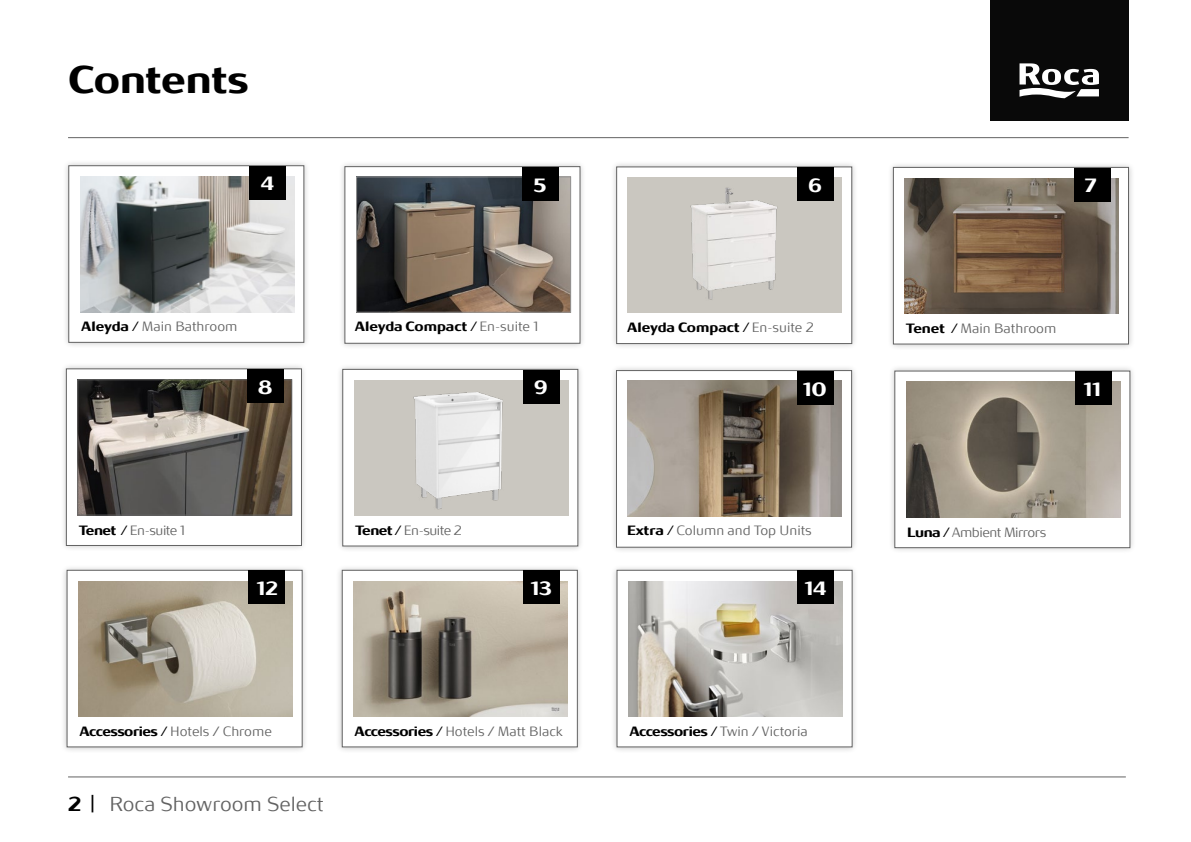
<style>
.page{position:relative;width:1191px;height:842px;background:#fff}
.page>*{position:absolute;margin:0;border:0;box-sizing:border-box;transform-origin:0 0}
.t1{font:700 43px "Roca";color:#000}
.t2{font:300 22.5px "Roca";color:#636363}
.t3{font:700 21.4px "Roca";color:#fff}
.t4{font:300 15px "Roca";color:#636363}
.t5{font:700 15px "Roca";color:#000}
.t6{font:300 15px "Roca";letter-spacing:-.03em;color:#636363}
.s1{font-weight:700;color:#000}
.s2{color:#000}
.s3{font-weight:300}
.s4{font-weight:300;color:#636363}
</style>
<div class="page">
<div style="left:62px;top:159px;width:248px;height:190px;background:#000;opacity:.22"></div>
<div style="left:69px;top:166px;width:235px;height:176px;background:#fff"></div>
<img style="left:80px;top:177px;width:214px;height:135px">
<div style="left:249px;top:166px;width:37px;height:34px;background:#000"></div>
<hr style="left:68px;top:777px;width:1057px;height:1px;background:#636363">
<div style="left:610px;top:160px;width:248px;height:190px;background:#000;opacity:.22"></div>
<div style="left:616px;top:167px;width:236px;height:177px;background:#fff;border:1px solid #636363"></div>
<div style="left:628px;top:177px;width:214px;height:136px;background:#cac7c0"></div>
<img style="left:690px;top:187px;width:88px;height:113px">
<div style="left:797px;top:167px;width:36px;height:34px;background:#000"></div>
<div style="left:338px;top:160px;width:248px;height:190px;background:#000;opacity:.22"></div>
<div style="left:345px;top:166px;width:235px;height:177px;background:#fff"></div>
<img style="left:358px;top:179px;width:211px;height:131px">
<div style="left:356px;top:177px;width:215px;height:135px;border:1px solid #939393"></div>
<div style="left:522px;top:167px;width:36px;height:34px;background:#000"></div>
<div style="left:886px;top:161px;width:248px;height:190px;background:#000;opacity:.22"></div>
<div style="left:893px;top:167px;width:235px;height:177px;background:#fff;border:1px solid #636363"></div>
<img style="left:904px;top:178px;width:214px;height:136px">
<div style="left:1074px;top:167px;width:36px;height:34px;background:#000"></div>
<hr style="left:68px;top:137px;width:1060px;height:1px;background:#636363">
<div style="left:989px;top:0;width:139px;height:120px;background:#090909"></div>
<svg style="left:1019px;top:63px;width:80px;height:35px"></svg>
<div style="left:610px;top:364px;width:247px;height:190px;background:#000;opacity:.22"></div>
<div style="left:616px;top:370px;width:235px;height:177px;background:#fff;border:1px solid #636363"></div>
<img style="left:627px;top:381px;width:214px;height:135px">
<div style="left:796px;top:371px;width:37px;height:34px;background:#000"></div>
<div style="left:336px;top:363px;width:248px;height:189px;background:#000;opacity:.22"></div>
<div style="left:342px;top:369px;width:236px;height:177px;background:#fff;border:1px solid #636363"></div>
<img style="left:354px;top:380px;width:214px;height:136px">
<div style="left:523px;top:369px;width:37px;height:34px;background:#000"></div>
<div style="left:60px;top:362px;width:247px;height:190px;background:#000;opacity:.22"></div>
<div style="left:66px;top:369px;width:235px;height:177px;background:#fff;border:1px solid #636363"></div>
<img style="left:80px;top:382px;width:210px;height:131px">
<div style="left:78px;top:380px;width:214px;height:135px;border:1px solid #636363"></div>
<div style="left:247px;top:369px;width:37px;height:34px;background:#000"></div>
<div style="left:888px;top:365px;width:248px;height:189px;background:#000;opacity:.22"></div>
<div style="left:894px;top:371px;width:236px;height:177px;background:#fff;border:1px solid #636363"></div>
<img style="left:906px;top:382px;width:214px;height:135px">
<div style="left:1075px;top:371px;width:37px;height:34px;background:#000"></div>
<div style="left:60px;top:564px;width:248px;height:189px;background:#000;opacity:.22"></div>
<div style="left:67px;top:570px;width:235px;height:177px;background:#fff"></div>
<img style="left:78px;top:581px;width:214px;height:135px">
<div style="left:248px;top:570px;width:36px;height:34px;background:#000"></div>
<div style="left:610px;top:564px;width:248px;height:189px;background:#000;opacity:.22"></div>
<div style="left:617px;top:570px;width:235px;height:177px;background:#fff"></div>
<img style="left:628px;top:581px;width:214px;height:135px">
<div style="left:797px;top:570px;width:37px;height:34px;background:#000"></div>
<div style="left:335px;top:564px;width:248px;height:189px;background:#000;opacity:.22"></div>
<div style="left:342px;top:570px;width:235px;height:177px;background:#fff;border:1px solid #636363"></div>
<img style="left:353px;top:581px;width:214px;height:135px">
<div style="left:523px;top:570px;width:36px;height:34px;background:#000"></div>
<h1 class="t1" style="left:68px;top:51px;width:182px">Contents</h1>
<h3 class="t3" style="left:261px;top:170px;width:15px">4</h3>
<h3 class="t3" style="left:533px;top:171px;width:14px">5</h3>
<h3 class="t3" style="left:808px;top:172px;width:15px">6</h3>
<h3 class="t3" style="left:1084px;top:171px;width:13px">7</h3>
<p class="t4" style="left:81px;top:316px;width:158px"><span class="s1">Aleyda</span> <span class="s2">/</span> Main Bathroom</p>
<p class="t5" style="left:355px;top:317px;width:185px">Aleyda Compact <span class="s3">/</span> <span class="s4">En-suite 1</span></p>
<p class="t5" style="left:627px;top:317px;width:188px">Aleyda Compact <span class="s3">/</span> <span class="s4">En-suite 2</span></p>
<p class="t4" style="left:905px;top:319px;width:152px"><span class="s1">Tenet</span> <span class="s2">/</span> Main Bathroom</p>
<h3 class="t3" style="left:258px;top:373px;width:16px">8</h3>
<h3 class="t3" style="left:534px;top:373px;width:15px">9</h3>
<h3 class="t3" style="left:803px;top:375px;width:25px">10</h3>
<h3 class="t3" style="left:1084px;top:375px;width:18px">11</h3>
<p class="t4" style="left:79px;top:520px;width:108px"><span class="s1">Tenet</span> <span class="s2">/</span> En-suite 1</p>
<p class="t4" style="left:355px;top:520px;width:108px"><span class="s1">Tenet</span> <span class="s2">/</span> En-suite 2</p>
<p class="t4" style="left:627px;top:521px;width:186px"><span class="s1">Extra</span> <span class="s2">/</span> Column and Top Units</p>
<p class="t6" style="left:907px;top:522px;width:141px"><span class="s1">Luna</span> <span class="s2">/</span> Ambient Mirrors</p>
<h3 class="t3" style="left:257px;top:574px;width:23px">12</h3>
<h3 class="t3" style="left:531px;top:574px;width:23px">13</h3>
<h3 class="t3" style="left:804px;top:574px;width:23px">14</h3>
<p class="t4" style="left:79px;top:721px;width:194px"><span class="s1">Accessories</span> <span class="s2">/</span> Hotels / Chrome</p>
<p class="t4" style="left:354px;top:721px;width:210px"><span class="s1">Accessories</span> <span class="s2">/</span> Hotels / Matt Black</p>
<p class="t4" style="left:629px;top:721px;width:180px"><span class="s1">Accessories</span> <span class="s2">/</span> Twin / Victoria</p>
<h2 class="t2" style="left:68px;top:788px;width:257px"><span class="s1">2</span> <span class="s2">|</span> Roca Showroom Select</h2>
</div>
